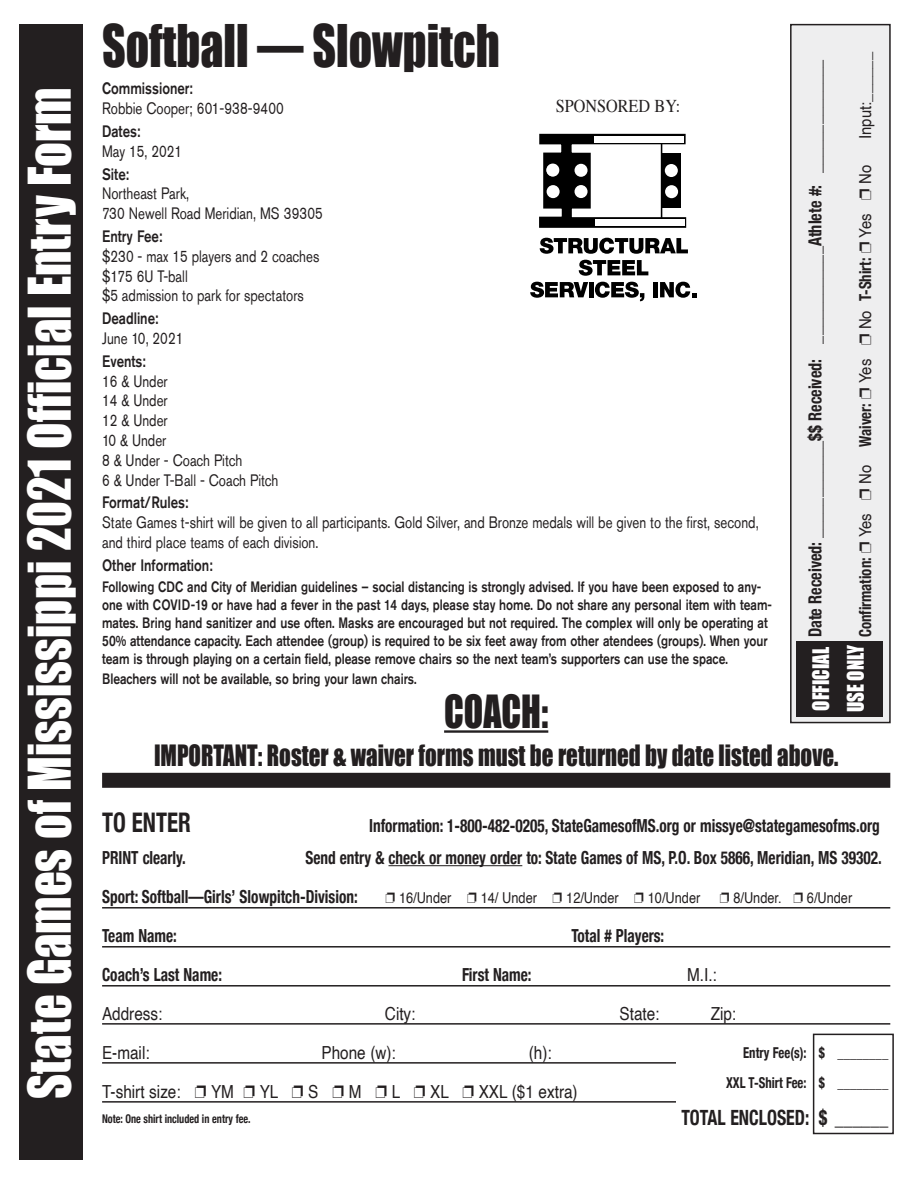
<style>
.page{position:relative;width:918px;height:1188px;background:#fff}
.page>*{position:absolute;margin:0;border:0;box-sizing:border-box;transform-origin:0 0}
.t1{font:54px "Impact";color:#fff;scale:.9 1}
.t2{font:54px "Impact";color:#231f20;scale:.85 1}
.t3{font:42px "Impact";color:#231f20;scale:.85 1}
.t4{font:27px "Impact";color:#231f20;scale:.85 1}
.t5{font:700 condensed 27px "Helvetica Neue";color:#231f20;scale:.85 1}
.t6{font:700 condensed 21px "Helvetica Neue";color:#231f20;scale:.85 1}
.t7{font:21px "Impact";color:#fff;scale:.9 1}
.t8{font:700 condensed 18px "Helvetica Neue";color:#231f20;scale:.85 1}
.t9{font:18px "Helvetica";color:#231f20;scale:.85 1}
.t10{font:700 condensed 18px "Helvetica Neue";color:#231f20;scale:.9 1}
.t11{font:18px "Times";color:#231f20;scale:.9 1}
.t12{font:16.5px/19.8px "Akzidenz Grotesk Std";color:#231f20;scale:.8 1}
.t13{font:500 16.5px "Akzidenz Grotesk Std";color:#231f20;scale:.8 1}
.t14{font:700 condensed 16.5px "Helvetica Neue";color:#231f20;scale:.9 1}
.t15{font:16.5px "Helvetica";color:#231f20;scale:.9 1}
.t16{font:500 15px/18.1px "Akzidenz Grotesk Std";color:#231f20;scale:.8 1}
.t17{font:15px "Helvetica";color:#231f20;scale:.85 1}
.t18{font:700 condensed 15px "Helvetica Neue";color:#231f20;scale:.85 1}
.t19{font:700 condensed 12px "Helvetica Neue";color:#231f20;scale:.85 1}
.s1{font-family:"Helvetica";font-weight:400;font-stretch:normal}
</style>
<div class="page">
<hr style="left:444px;top:730px;width:104px;height:3px;background:#231f20">
<div style="left:102px;top:773px;width:788px;height:15px;background:#231f20"></div>
<hr style="left:388px;top:865px;width:134px;height:1px;background:#231f20">
<hr style="left:102px;top:907px;width:788px;height:2px;background:#231f20">
<hr style="left:102px;top:946px;width:788px;height:2px;background:#231f20">
<hr style="left:102px;top:985px;width:788px;height:2px;background:#231f20">
<hr style="left:102px;top:1023px;width:788px;height:2px;background:#231f20">
<hr style="left:102px;top:1062px;width:788px;height:2px;background:#231f20">
<hr style="left:102px;top:1101px;width:788px;height:2px;background:#231f20">
<div style="left:791px;top:25px;width:99px;height:698px;background:#eeeeef"></div>
<div style="left:790px;top:24px;width:101px;height:699px;border:2px solid #231f20"></div>
<div style="left:19px;top:24px;width:63px;height:1136px;background:#231f20"></div>
<div style="left:797px;top:641px;width:86px;height:76px;background:#231f20"></div>
<div style="left:676px;top:1035px;width:238px;height:129px;background:#fff"></div>
<div style="left:813px;top:1034px;width:81px;height:100px;border:2px solid #231f20"></div>
<svg style="left:539px;top:134px;width:148px;height:94px"></svg>
<div style="left:661px;top:154px;width:20px;height:54px;background:#000"></div>
<div style="left:546px;top:164px;width:13px;height:13px;background:#fff;border-radius:50%"></div>
<div style="left:575px;top:164px;width:13px;height:13px;background:#fff;border-radius:50%"></div>
<div style="left:665px;top:164px;width:13px;height:13px;background:#fff;border-radius:50%"></div>
<div style="left:575px;top:185px;width:13px;height:13px;background:#fff;border-radius:50%"></div>
<div style="left:665px;top:185px;width:13px;height:13px;background:#fff;border-radius:50%"></div>
<div style="left:547px;top:185px;width:13px;height:13px;background:#fff;border-radius:50%"></div>
<div style="left:594px;top:136px;width:90px;height:6px;background:#fff"></div>
<div style="left:595px;top:219px;width:89px;height:7px;background:#fff"></div>
<hr style="left:661px;top:144px;width:1px;height:74px;background:#000">
<svg style="left:540px;top:238px;width:148px;height:16px"></svg>
<svg style="left:579px;top:260px;width:69px;height:16px"></svg>
<svg style="left:530px;top:282px;width:58px;height:16px"></svg>
<hr style="left:589px;top:282px;width:4px;height:15px;background:#000">
<svg style="left:595px;top:282px;width:49px;height:19px"></svg>
<div style="left:653px;top:282px;width:5px;height:15px;background:#000"></div>
<svg style="left:660px;top:282px;width:36px;height:16px"></svg>
<p class="t1" style="left:16px;top:1099px;width:1125px;rotate:-90deg">State Games of Mississippi 2021 Official Entry Form</p>
<p class="t2" style="left:102px;top:13px;width:470px">Softball — Slowpitch</p>
<p class="t15" style="left:858px;top:139px;width:98px;rotate:-90deg">Input:______</p>
<p class="t10" style="left:804px;top:637px;width:643px;rotate:-90deg">Date Received: ____________$$ Received: ____________Athlete #: ______________</p>
<p class="t13" style="left:102px;top:79px;width:115px">Commissioner:</p>
<p class="t12" style="left:102px;top:98px;width:229px">Robbie Cooper; 601-938-9400</p>
<p class="t13" style="left:102px;top:121px;width:49px">Dates:</p>
<p class="t12" style="left:102px;top:141px;width:102px">May 15, 2021</p>
<p class="t13" style="left:102px;top:164px;width:35px">Site:</p>
<p class="t12" style="left:102px;top:184px;width:110px">Northeast Park,</p>
<p class="t12" style="left:102px;top:203px;width:277px">730 Newell Road Meridian, MS 39305</p>
<p class="t13" style="left:102px;top:226px;width:77px">Entry Fee:</p>
<p class="t12" style="left:102px;top:246px;width:273px">$230 - max 15 players and 2 coaches</p>
<p class="t12" style="left:102px;top:266px;width:109px">$175 6U T-ball</p>
<p class="t12" style="left:102px;top:286px;width:254px">$5 admission to park for spectators</p>
<p class="t13" style="left:102px;top:308px;width:72px">Deadline:</p>
<p class="t12" style="left:102px;top:328px;width:103px">June 10, 2021</p>
<p class="t13" style="left:102px;top:351px;width:56px">Events:</p>
<p class="t12" style="left:102px;top:371px;width:84px">16 &amp; Under</p>
<p class="t12" style="left:102px;top:391px;width:84px">14 &amp; Under</p>
<p class="t12" style="left:102px;top:410px;width:84px">12 &amp; Under</p>
<p class="t12" style="left:102px;top:430px;width:82px">10 &amp; Under</p>
<p class="t12" style="left:102px;top:450px;width:177px">8 &amp; Under - Coach Pitch</p>
<p class="t12" style="left:102px;top:470px;width:222px">6 &amp; Under T-Ball - Coach Pitch</p>
<p class="t13" style="left:102px;top:493px;width:109px">Format/Rules:</p>
<p class="t12" style="left:102px;top:512px;width:822px">State Games t-shirt will be given to all participants. Gold Silver, and Bronze medals will be given to the first, second, and third place teams of each division.</p>
<p class="t13" style="left:102px;top:555px;width:140px">Other Information:</p>
<p class="t16" style="left:102px;top:578px;width:839px">Following CDC and City of Meridian guidelines – social distancing is strongly advised. If you have been exposed to any&shy;one with COVID-19 or have had a fever in the past 14 days, please stay home. Do not share any personal item with team&shy;mates. Bring hand sanitizer and use often. Masks are encouraged but not required. The complex will only be operating at 50% attendance capacity. Each attendee (group) is required to be six feet away from other atendees (groups). When your team is through playing on a certain field, please remove chairs so the next team’s supporters can use the space.<br>Bleachers will not be available, so bring your lawn chairs.</p>
<p class="t3" style="left:444px;top:685px;width:124px">COACH:</p>
<p class="t4" style="left:154px;top:739px;width:807px">IMPORTANT: Roster &amp; waiver forms must be returned by date listed above.</p>
<p class="t11" style="left:556px;top:99px;width:140px">SPONSORED BY:</p>
<p class="t14" style="left:855px;top:637px;width:526px;rotate:-90deg">Confirmation: ❐ <span class="s1">Yes</span> ❐ <span class="s1">No</span> Waiver: ❐ <span class="s1">Yes</span> ❐ <span class="s1">No</span> T-Shirt: ❐ <span class="s1">Yes</span> ❐ <span class="s1">No</span></p>
<p class="t7" style="left:808px;top:711px;width:72px;rotate:-90deg">OFFICIAL</p>
<p class="t7" style="left:842px;top:712px;width:76px;rotate:-90deg">USE ONLY</p>
<p class="t5" style="left:102px;top:806px;width:106px">TO ENTER</p>
<p class="t8" style="left:369px;top:814px;width:602px">Information: 1-800-482-0205, StateGamesofMS.org or missye@stategamesofms.org</p>
<p class="t8" style="left:102px;top:847px;width:100px">PRINT clearly.</p>
<p class="t8" style="left:306px;top:847px;width:680px">Send entry &amp; check or money order to: State Games of MS, P.O. Box 5866, Meridian, MS 39302.</p>
<p class="t8" style="left:102px;top:886px;width:302px">Sport: Softball—Girls’ Slowpitch-Division:</p>
<p class="t17" style="left:385px;top:892px;width:372px">❐ 16/Under ❐ 14/ Under ❐ 12/Under ❐ 10/Under</p>
<p class="t17" style="left:720px;top:892px;width:157px">❐ 8/Under. ❐ 6/Under</p>
<p class="t8" style="left:102px;top:925px;width:89px">Team Name:</p>
<p class="t8" style="left:571px;top:925px;width:111px">Total # Players:</p>
<p class="t8" style="left:102px;top:964px;width:143px">Coach’s Last Name:</p>
<p class="t8" style="left:462px;top:964px;width:83px">First Name:</p>
<p class="t9" style="left:687px;top:967px;width:37px">M.I.:</p>
<p class="t9" style="left:102px;top:1006px;width:73px">Address:</p>
<p class="t9" style="left:385px;top:1006px;width:37px">City:</p>
<p class="t9" style="left:620px;top:1006px;width:49px">State:</p>
<p class="t9" style="left:711px;top:1006px;width:32px">Zip:</p>
<p class="t9" style="left:102px;top:1045px;width:57px">E-mail:</p>
<p class="t9" style="left:321px;top:1045px;width:89px">Phone (w):</p>
<p class="t9" style="left:529px;top:1045px;width:28px">(h):</p>
<p class="t9" style="left:102px;top:1084px;width:561px">T-shirt size: ❐ YM ❐ YL ❐ S ❐ M ❐ L ❐ XL ❐ XXL ($1 extra)</p>
<p class="t19" style="left:102px;top:1111px;width:176px">Note: One shirt included in entry fee.</p>
<p class="t18" style="left:743px;top:1043px;width:172px">Entry Fee(s): $ ________</p>
<p class="t18" style="left:726px;top:1073px;width:192px">XXL T-Shirt Fee: $ ________</p>
<p class="t6" style="left:681px;top:1105px;width:245px">TOTAL ENCLOSED: $ ______</p>
</div>
